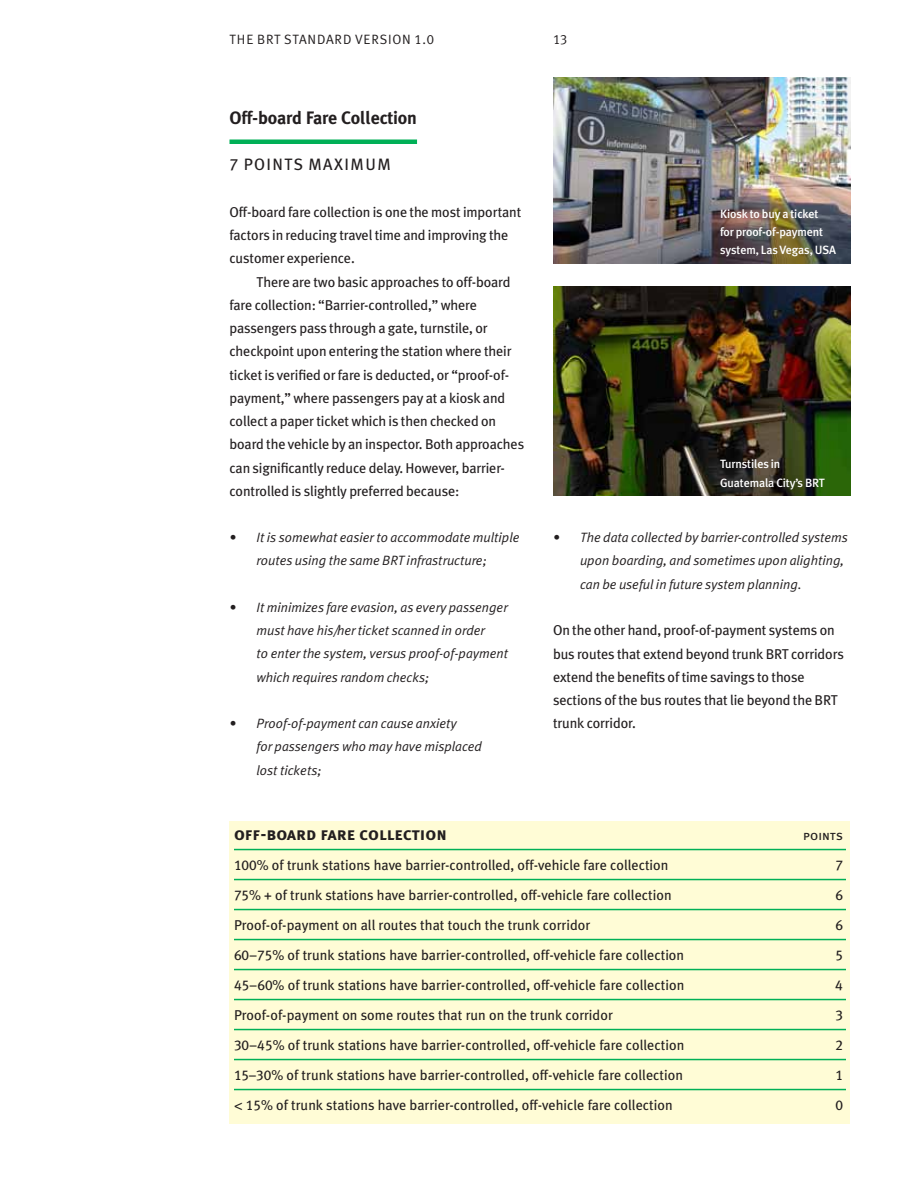
<style>
.page{position:relative;width:918px;height:1188px;background:#fff}
.page>*{position:absolute;margin:0;border:0;box-sizing:border-box;transform-origin:0 0}
.t1{font:700 18px "Meta Plus";letter-spacing:-.01em;color:#231f20}
.t2{font:18px "Meta Plus Bold Caps";color:#231f20}
.t3{font:16.5px "Meta Plus";color:#231f20}
.t4{font:14.25px/23.2px "Meta Plus";letter-spacing:-.01em;color:#231f20}
.t5{font:14.25px "Meta Plus Book Caps";color:#231f20}
.t6{font:italic 13.5px/23.2px "Meta Plus Normal";color:#231f20}
.t7{font:13.5px "Meta Plus Normal Caps";letter-spacing:.05em;color:#231f20}
.t8{font:13.5px "Meta Plus Book Caps";color:#231f20}
.t9{font:500 12px/18.3px "Meta Plus";letter-spacing:-.01em;color:#fff}
.s1{font-family:"Meta Plus Book Caps"}
.s2{font-family:"Caecilia";font-weight:700}
</style>
<div class="page">
<hr style="left:230px;top:140px;width:187px;height:4px;background:#00b057">
<img style="left:553px;top:77px;width:298px;height:186px">
<div style="left:230px;top:821px;width:620px;height:303px;background:#fffcd6"></div>
<hr style="left:234px;top:849px;width:612px;height:1px;background:#00b057">
<hr style="left:234px;top:879px;width:612px;height:1px;background:#00b057">
<hr style="left:234px;top:909px;width:612px;height:1px;background:#00b057">
<hr style="left:234px;top:939px;width:612px;height:1px;background:#00b057">
<hr style="left:234px;top:969px;width:612px;height:1px;background:#00b057">
<hr style="left:234px;top:999px;width:612px;height:1px;background:#00b057">
<hr style="left:234px;top:1029px;width:612px;height:1px;background:#00b057">
<hr style="left:234px;top:1059px;width:612px;height:1px;background:#00b057">
<hr style="left:234px;top:1089px;width:612px;height:1px;background:#00b057">
<img style="left:553px;top:286px;width:298px;height:210px">
<p class="t7" style="left:230px;top:31px;width:206px">THE BRT STANDARD VERS ION 1.0</p>
<p class="t7" style="left:553px;top:31px;width:16px">13</p>
<p class="t1" style="left:230px;top:107px;width:189px">Off-board Fare Collection</p>
<p class="t3" style="left:230px;top:155px;width:25px"><span class="s1">7</span> points</p>
<p class="t3" style="left:308px;top:155px;width:42px">maximum</p>
<p class="t4" style="left:230px;top:200px;width:293px">Off-board fare collection is one the most important factors in reducing travel time and improving the customer experience.</p>
<p class="t4" style="left:230px;top:270px;width:296px;text-indent:27px">There are two basic approaches to off-board fare collection: “Barrier-controlled,” where passengers pass through a gate, turnstile, or checkpoint upon entering the station where their ticket is verified or fare is deducted, or “proof-of&shy;payment,” where passengers pay at a kiosk and collect a paper ticket which is then checked on board the vehicle by an inspector. Both approaches can significantly reduce delay. However, barrier&shy;controlled is slightly preferred because:</p>
<p class="t6" style="left:230px;top:526px;width:291px;text-align:center">• It is somewhat easier to accommodate multiple routes using the same BRT infrastructure;</p>
<p class="t6" style="left:256px;top:596px;width:253px;text-indent:-27px">• It minimizes fare evasion, as every passenger must have his/her ticket scanned in order<br>to enter the system, versus proof-of-payment which requires random checks;</p>
<p class="t6" style="left:256px;top:712px;width:227px;text-indent:-27px">• Proof-of-payment can cause anxiety<br>for passengers who may have misplaced lost tickets;</p>
<p class="t9" style="left:720px;top:204px;width:118px">Kiosk to buy a ticket<br>for proof-of-payment system, Las Vegas, USA</p>
<p class="t9" style="left:720px;top:455px;width:106px">Turnstiles in<br>Guatemala City’s BRT</p>
<p class="t6" style="left:580px;top:526px;width:269px;text-indent:-27px">• The data collected by barrier-controlled systems upon boarding, and sometimes upon alighting, can be useful in future system planning.</p>
<p class="t4" style="left:553px;top:619px;width:292px">On the other hand, proof-of-payment systems on bus routes that extend beyond trunk BRT corridors extend the benefits of time savings to those sections of the bus routes that lie beyond the BRT trunk corridor.</p>
<p class="t2" style="left:234px;top:823px;width:214px">off-board fare collection</p>
<p class="t8" style="left:803px;top:827px;width:41px">points</p>
<p class="t4" style="left:234px;top:853px;width:436px"><span class="s1">100%</span> of trunk stations have barrier-controlled, off-vehicle fare collection</p>
<p class="t5" style="left:835px;top:857px;width:9px">7</p>
<p class="t4" style="left:234px;top:883px;width:439px"><span class="s1">75%</span> + of trunk stations have barrier-controlled, off-vehicle fare collection</p>
<p class="t5" style="left:835px;top:887px;width:9px">6</p>
<p class="t4" style="left:234px;top:913px;width:358px">Proof-of-payment on all routes that touch the trunk corridor</p>
<p class="t5" style="left:835px;top:917px;width:9px">6</p>
<p class="t4" style="left:234px;top:943px;width:452px"><span class="s1">60–75%</span> of trunk stations have barrier-controlled, off-vehicle fare collection</p>
<p class="t5" style="left:835px;top:947px;width:9px">5</p>
<p class="t4" style="left:234px;top:973px;width:452px"><span class="s1">45–60%</span> of trunk stations have barrier-controlled, off-vehicle fare collection</p>
<p class="t5" style="left:835px;top:977px;width:9px">4</p>
<p class="t4" style="left:234px;top:1003px;width:380px">Proof-of-payment on some routes that run on the trunk corridor</p>
<p class="t5" style="left:835px;top:1007px;width:9px">3</p>
<p class="t4" style="left:234px;top:1033px;width:452px"><span class="s1">30–45%</span> of trunk stations have barrier-controlled, off-vehicle fare collection</p>
<p class="t5" style="left:835px;top:1037px;width:9px">2</p>
<p class="t4" style="left:234px;top:1063px;width:450px"><span class="s1">15–30%</span> of trunk stations have barrier-controlled, off-vehicle fare collection</p>
<p class="t5" style="left:835px;top:1067px;width:9px">1</p>
<p class="t4" style="left:234px;top:1093px;width:440px"><span class="s2">&lt;</span> <span class="s1">15%</span> of trunk stations have barrier-controlled, off-vehicle fare collection</p>
<p class="t5" style="left:835px;top:1097px;width:9px">0</p>
</div>
